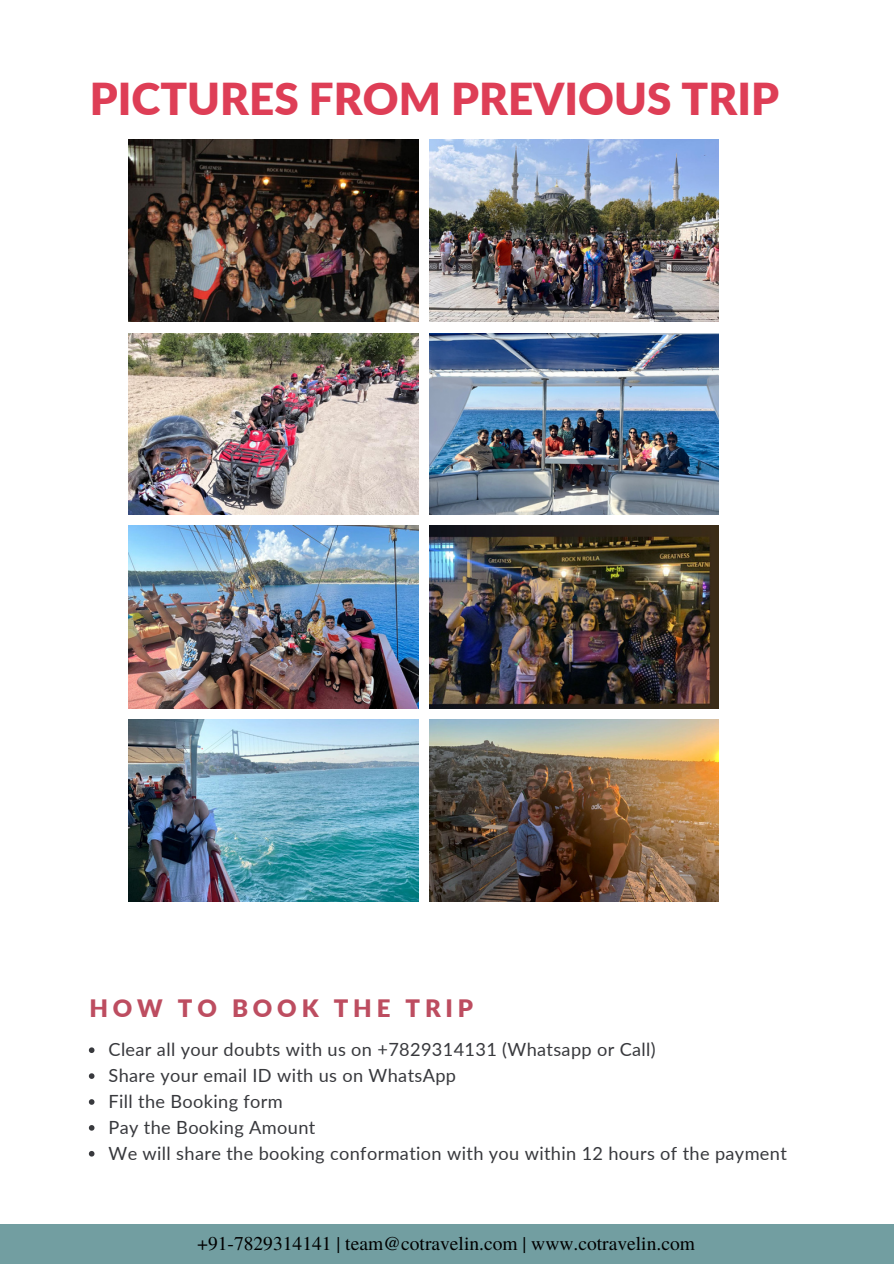
<style>
.page{position:relative;width:894px;height:1264px;background:#fff}
.page>*{position:absolute;margin:0;border:0;box-sizing:border-box;transform-origin:0 0}
.t1{font:900 43.95px "Lato";color:#de3e56}
.t2{font:900 24px "Lato";letter-spacing:.2em;color:#bd4d60}
.t3{font:19.5px "Te X Gyre Termes";color:#000}
.t4{font:18.15px "Lato";letter-spacing:.02em;color:#38393d}
</style>
<div class="page">
<img style="left:129px;top:140px;width:289px;height:182px">
<img style="left:429px;top:140px;width:289px;height:182px">
<img style="left:129px;top:333px;width:289px;height:181px">
<img style="left:429px;top:333px;width:289px;height:181px">
<img style="left:129px;top:525px;width:289px;height:183px">
<img style="left:429px;top:525px;width:289px;height:183px">
<img style="left:129px;top:719px;width:289px;height:182px">
<img style="left:429px;top:719px;width:289px;height:182px">
<div style="left:0;top:1224px;width:893px;height:39px;background:#729ea1"></div>
<svg style="left:89px;top:1047px;width:5px;height:6px"></svg>
<svg style="left:89px;top:1073px;width:5px;height:5px"></svg>
<svg style="left:89px;top:1099px;width:5px;height:5px"></svg>
<svg style="left:89px;top:1125px;width:5px;height:5px"></svg>
<svg style="left:89px;top:1151px;width:5px;height:5px"></svg>
<p class="t1" style="left:90px;top:71px;width:690px">PICTURES FROM PREVIOUS TRIP</p>
<p class="t2" style="left:89px;top:993px;width:385px">HOW TO BOOK THE TRIP</p>
<h2 class="t4" style="left:108px;top:1038px;width:548px">Clear all your doubts with us on +7829314131 (Whatsapp or Call)</h2>
<p class="t4" style="left:108px;top:1064px;width:349px">Share your email ID with us on WhatsApp</p>
<p class="t4" style="left:108px;top:1090px;width:176px">Fill the Booking form</p>
<p class="t4" style="left:108px;top:1116px;width:208px">Pay the Booking Amount</p>
<p class="t4" style="left:108px;top:1141px;width:679px">We will share the booking conformation with you within 12 hours of the payment</p>
<h1 class="t3" style="left:197px;top:1229px;width:499px">+91-7829314141 | team@cotravelin.com | www.cotravelin.com</h1>
</div>
